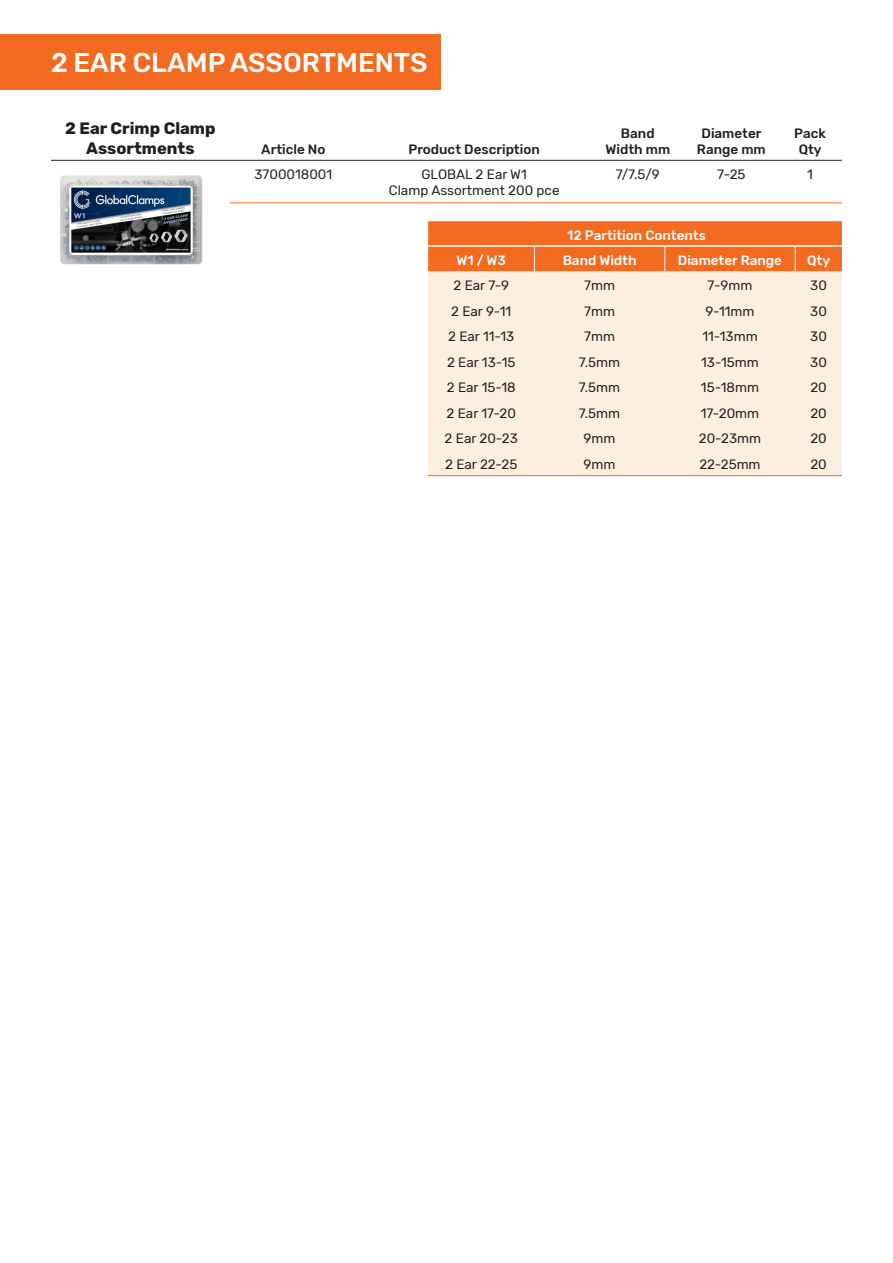
<style>
.page{position:relative;width:893px;height:1263px;background:#fff}
.page>*{position:absolute;margin:0;border:0;box-sizing:border-box;transform-origin:0 0}
.Heading_Title{font:500 27px "Rubik";color:#fff}
.Product_title{font:700 16.5px/19.8px "Rubik";color:#231f20;text-align:center}
.Table_body_text{font:13.5px/16.2px "Rubik";color:#231f20;text-align:center}
.Table_header_text{font:500 13.5px/16.2px "Rubik";color:#231f20;text-align:center}
.Table_header_text-2{font:500 13.5px "Rubik";color:#fff}
</style>
<div class="page">
<hr style="left:230px;top:202px;width:127px;height:1px;background:#f36a21">
<hr style="left:357px;top:202px;width:234px;height:1px;background:#f36a21">
<hr style="left:591px;top:202px;width:94px;height:1px;background:#f36a21">
<hr style="left:685px;top:202px;width:93px;height:1px;background:#f36a21">
<hr style="left:778px;top:202px;width:64px;height:1px;background:#f36a21">
<hr style="left:51px;top:160px;width:179px;height:1px;background:#231f20">
<hr style="left:230px;top:160px;width:127px;height:1px;background:#231f20">
<hr style="left:357px;top:160px;width:234px;height:1px;background:#231f20">
<hr style="left:591px;top:160px;width:94px;height:1px;background:#231f20">
<hr style="left:685px;top:160px;width:93px;height:1px;background:#231f20">
<hr style="left:778px;top:160px;width:64px;height:1px;background:#231f20">
<img style="left:60px;top:175px;width:142px;height:89px">
<img style="left:69px;top:186px;width:124px;height:69px">
<div style="left:428px;top:271px;width:414px;height:204px;background:#feeee0"></div>
<div style="left:428px;top:221px;width:414px;height:50px;background:#f36a21"></div>
<hr style="left:428px;top:245px;width:106px;height:2px;background:#fff">
<hr style="left:534px;top:245px;width:131px;height:2px;background:#fff">
<hr style="left:665px;top:245px;width:130px;height:2px;background:#fff">
<hr style="left:795px;top:245px;width:47px;height:2px;background:#fff">
<hr style="left:428px;top:475px;width:106px;height:1px;background:#f36a21">
<hr style="left:534px;top:475px;width:131px;height:1px;background:#f36a21">
<hr style="left:665px;top:475px;width:130px;height:1px;background:#f36a21">
<hr style="left:795px;top:475px;width:47px;height:1px;background:#f36a21">
<div style="left:0;top:34px;width:440px;height:55px;background:#f36a21"></div>
<p class="Heading_Title" style="left:51px;top:47px;width:378px">2 EAR CLAMP ASSORTMENTS</p>
<p class="Product_title" style="left:65px;top:119px;width:152px">2 Ear Crimp Clamp<br>Assortments</p>
<p class="Table_header_text" style="left:261px;top:142px;width:66px">Article No</p>
<p class="Table_header_text" style="left:408px;top:142px;width:133px">Product Description</p>
<p class="Table_header_text" style="left:605px;top:126px;width:66px">Band<br>Width mm</p>
<p class="Table_header_text" style="left:697px;top:126px;width:70px">Diameter<br>Range mm</p>
<p class="Table_header_text" style="left:794px;top:126px;width:33px">Pack<br>Qty</p>
<p class="Table_body_text" style="left:255px;top:166px;width:79px">3700018001</p>
<p class="Table_body_text" style="left:389px;top:166px;width:172px">GLOBAL 2 Ear W1<br>Clamp Assortment 200 pce</p>
<p class="Table_body_text" style="left:616px;top:166px;width:46px">7/7.5/9</p>
<p class="Table_body_text" style="left:717px;top:166px;width:30px">7-25</p>
<p class="Table_body_text" style="left:807px;top:166px;width:7px">1</p>
<p class="Table_header_text-2" style="left:567px;top:227px;width:140px">12 Partition Contents</p>
<p class="Table_header_text-2" style="left:456px;top:253px;width:51px">W1 / W3</p>
<p class="Table_header_text-2" style="left:563px;top:253px;width:75px">Band Width</p>
<p class="Table_header_text-2" style="left:678px;top:253px;width:106px">Diameter Range</p>
<p class="Table_header_text-2" style="left:807px;top:253px;width:24px">Qty</p>
<p class="Table_body_text" style="left:453px;top:278px;width:57px">2 Ear 7-9</p>
<p class="Table_body_text" style="left:584px;top:278px;width:32px">7mm</p>
<p class="Table_body_text" style="left:708px;top:278px;width:46px">7-9mm</p>
<p class="Table_body_text" style="left:810px;top:278px;width:18px">30</p>
<p class="Table_body_text" style="left:451px;top:303px;width:62px">2 Ear 9-11</p>
<p class="Table_body_text" style="left:584px;top:303px;width:32px">7mm</p>
<p class="Table_body_text" style="left:705px;top:303px;width:51px">9-11mm</p>
<p class="Table_body_text" style="left:810px;top:303px;width:18px">30</p>
<p class="Table_body_text" style="left:448px;top:329px;width:68px">2 Ear 11-13</p>
<p class="Table_body_text" style="left:584px;top:329px;width:32px">7mm</p>
<p class="Table_body_text" style="left:702px;top:329px;width:57px">11-13mm</p>
<p class="Table_body_text" style="left:810px;top:329px;width:18px">30</p>
<p class="Table_body_text" style="left:447px;top:354px;width:70px">2 Ear 13-15</p>
<p class="Table_body_text" style="left:579px;top:354px;width:43px">7.5mm</p>
<p class="Table_body_text" style="left:701px;top:354px;width:59px">13-15mm</p>
<p class="Table_body_text" style="left:810px;top:354px;width:18px">30</p>
<p class="Table_body_text" style="left:447px;top:380px;width:70px">2 Ear 15-18</p>
<p class="Table_body_text" style="left:579px;top:380px;width:43px">7.5mm</p>
<p class="Table_body_text" style="left:701px;top:380px;width:60px">15-18mm</p>
<p class="Table_body_text" style="left:810px;top:380px;width:18px">20</p>
<p class="Table_body_text" style="left:447px;top:405px;width:71px">2 Ear 17-20</p>
<p class="Table_body_text" style="left:579px;top:405px;width:43px">7.5mm</p>
<p class="Table_body_text" style="left:701px;top:405px;width:60px">17-20mm</p>
<p class="Table_body_text" style="left:810px;top:405px;width:18px">20</p>
<p class="Table_body_text" style="left:445px;top:431px;width:75px">2 Ear 20-23</p>
<p class="Table_body_text" style="left:584px;top:431px;width:33px">9mm</p>
<p class="Table_body_text" style="left:699px;top:431px;width:64px">20-23mm</p>
<p class="Table_body_text" style="left:810px;top:431px;width:18px">20</p>
<p class="Table_body_text" style="left:445px;top:456px;width:74px">2 Ear 22-25</p>
<p class="Table_body_text" style="left:584px;top:456px;width:33px">9mm</p>
<p class="Table_body_text" style="left:699px;top:456px;width:63px">22-25mm</p>
<p class="Table_body_text" style="left:810px;top:456px;width:18px">20</p>
</div>
